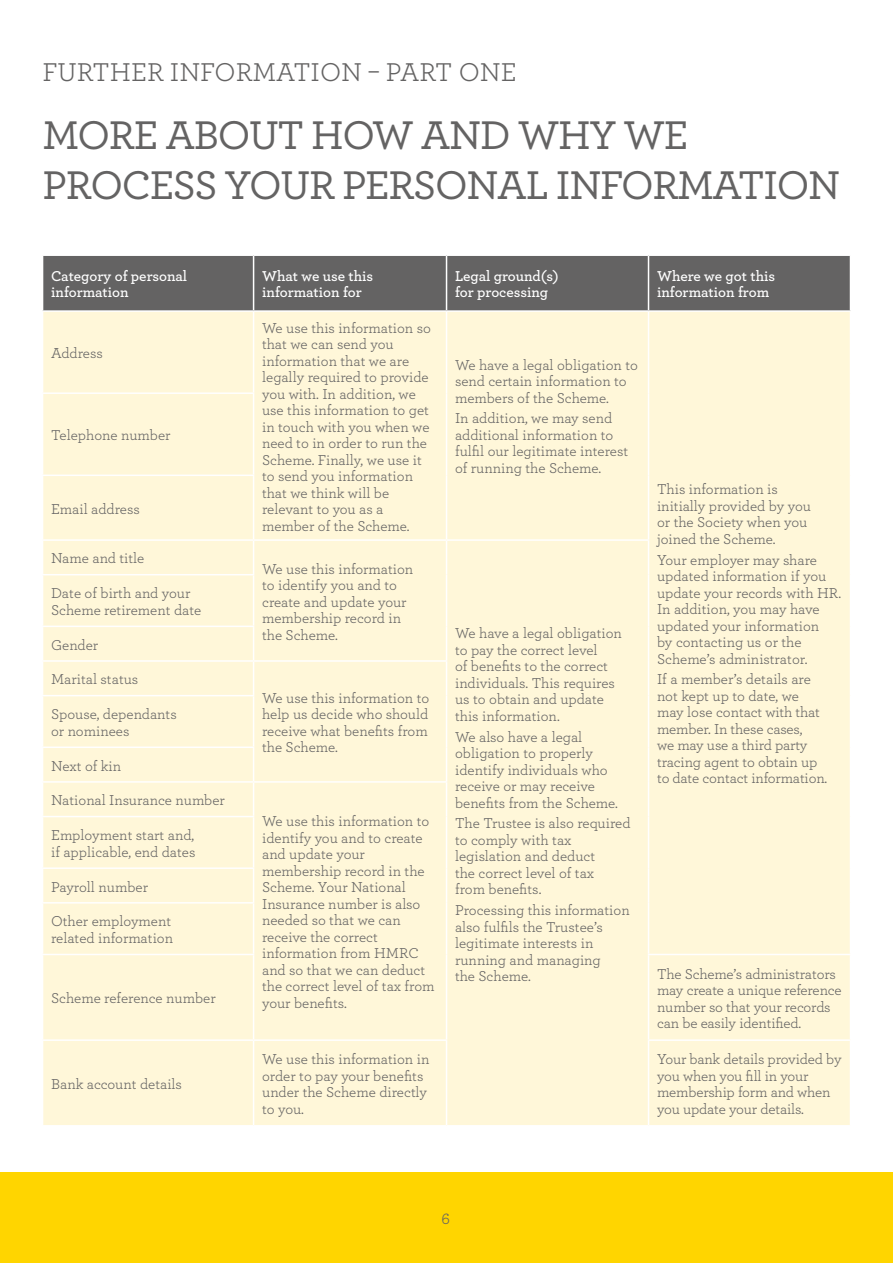
<style>
.page{position:relative;width:893px;height:1263px;background:#fff}
.page>*{position:absolute;margin:0;border:0;box-sizing:border-box;transform-origin:0 0}
.t1{font:500 42px/50.4px "Archer";letter-spacing:-.03em;color:#646363}
.t2{font:27px "Archer";color:#646363}
.t3{font:16.5px "Archer";color:#646363}
.t4{font:15px/16.5px "Archer";color:#646363}
.t5{font:600 15px/16.5px "Archer";color:#fff}
</style>
<div class="page">
<div style="left:0;top:1173px;width:893px;height:90px;background:#ffd500"></div>
<div style="left:43px;top:256px;width:807px;height:54px;background:#646363"></div>
<div style="left:43px;top:312px;width:807px;height:813px;background:#fff7d9"></div>
<hr style="left:253px;top:256px;width:1px;height:54px;background:#fff">
<hr style="left:446px;top:256px;width:1px;height:54px;background:#fff">
<hr style="left:648px;top:256px;width:1px;height:54px;background:#fff">
<hr style="left:253px;top:312px;width:1px;height:80px;background:#fff">
<hr style="left:446px;top:312px;width:1px;height:81px;background:#fff">
<hr style="left:648px;top:312px;width:1px;height:81px;background:#fff">
<hr style="left:42px;top:392px;width:212px;height:2px;background:#fff">
<hr style="left:253px;top:394px;width:1px;height:81px;background:#fff">
<hr style="left:446px;top:393px;width:1px;height:82px;background:#fff">
<hr style="left:648px;top:393px;width:1px;height:82px;background:#fff">
<hr style="left:42px;top:475px;width:212px;height:1px;background:#fff">
<hr style="left:253px;top:476px;width:1px;height:63px;background:#fff">
<hr style="left:446px;top:475px;width:1px;height:64px;background:#fff">
<hr style="left:648px;top:475px;width:1px;height:64px;background:#fff">
<hr style="left:42px;top:539px;width:212px;height:2px;background:#fff">
<hr style="left:254px;top:539px;width:192px;height:2px;background:#fff">
<hr style="left:253px;top:541px;width:1px;height:33px;background:#fff">
<hr style="left:446px;top:539px;width:203px;height:2px;background:#fff">
<hr style="left:446px;top:541px;width:1px;height:34px;background:#fff">
<hr style="left:648px;top:541px;width:1px;height:34px;background:#fff">
<hr style="left:42px;top:574px;width:212px;height:1px;background:#fff">
<hr style="left:253px;top:575px;width:1px;height:51px;background:#fff">
<hr style="left:446px;top:575px;width:1px;height:51px;background:#fff">
<hr style="left:648px;top:575px;width:1px;height:51px;background:#fff">
<hr style="left:42px;top:626px;width:212px;height:1px;background:#fff">
<hr style="left:253px;top:627px;width:1px;height:33px;background:#fff">
<hr style="left:446px;top:626px;width:1px;height:34px;background:#fff">
<hr style="left:648px;top:626px;width:1px;height:35px;background:#fff">
<hr style="left:42px;top:660px;width:212px;height:2px;background:#fff">
<hr style="left:254px;top:660px;width:193px;height:2px;background:#fff">
<hr style="left:253px;top:662px;width:1px;height:33px;background:#fff">
<hr style="left:446px;top:662px;width:1px;height:34px;background:#fff">
<hr style="left:648px;top:661px;width:1px;height:35px;background:#fff">
<hr style="left:42px;top:695px;width:212px;height:1px;background:#fff">
<hr style="left:253px;top:696px;width:1px;height:50px;background:#fff">
<hr style="left:446px;top:696px;width:1px;height:51px;background:#fff">
<hr style="left:648px;top:696px;width:1px;height:51px;background:#fff">
<hr style="left:42px;top:746px;width:212px;height:2px;background:#fff">
<hr style="left:253px;top:748px;width:1px;height:33px;background:#fff">
<hr style="left:446px;top:747px;width:1px;height:34px;background:#fff">
<hr style="left:648px;top:747px;width:1px;height:35px;background:#fff">
<hr style="left:42px;top:781px;width:212px;height:2px;background:#fff">
<hr style="left:254px;top:781px;width:193px;height:2px;background:#fff">
<hr style="left:253px;top:783px;width:1px;height:33px;background:#fff">
<hr style="left:446px;top:783px;width:1px;height:33px;background:#fff">
<hr style="left:648px;top:782px;width:1px;height:34px;background:#fff">
<hr style="left:42px;top:816px;width:212px;height:1px;background:#fff">
<hr style="left:253px;top:817px;width:1px;height:50px;background:#fff">
<hr style="left:446px;top:816px;width:1px;height:52px;background:#fff">
<hr style="left:648px;top:816px;width:1px;height:52px;background:#fff">
<hr style="left:42px;top:867px;width:212px;height:2px;background:#fff">
<hr style="left:253px;top:869px;width:1px;height:33px;background:#fff">
<hr style="left:446px;top:868px;width:1px;height:35px;background:#fff">
<hr style="left:648px;top:868px;width:1px;height:35px;background:#fff">
<hr style="left:42px;top:902px;width:212px;height:1px;background:#fff">
<hr style="left:253px;top:903px;width:1px;height:51px;background:#fff">
<hr style="left:446px;top:903px;width:1px;height:51px;background:#fff">
<hr style="left:648px;top:903px;width:1px;height:51px;background:#fff">
<hr style="left:42px;top:954px;width:212px;height:1px;background:#fff">
<hr style="left:253px;top:955px;width:1px;height:84px;background:#fff">
<hr style="left:446px;top:954px;width:1px;height:85px;background:#fff">
<hr style="left:648px;top:954px;width:203px;height:1px;background:#fff">
<hr style="left:648px;top:955px;width:1px;height:84px;background:#fff">
<hr style="left:42px;top:1039px;width:212px;height:2px;background:#fff">
<hr style="left:254px;top:1039px;width:193px;height:2px;background:#fff">
<hr style="left:253px;top:1041px;width:1px;height:84px;background:#fff">
<hr style="left:446px;top:1041px;width:1px;height:84px;background:#fff">
<hr style="left:648px;top:1039px;width:203px;height:2px;background:#fff">
<hr style="left:648px;top:1041px;width:1px;height:84px;background:#fff">
<h2 class="t2" style="left:43px;top:54px;width:476px">FURTHER INFORMATION – PART ONE</h2>
<h1 class="t1" style="left:43px;top:107px;width:799px">MORE ABOUT HOW AND WHY WE<br>PROCESS YOUR PERSONAL INFORMATION</h1>
<p class="t5" style="left:51px;top:267px;width:138px">Category of personal information</p>
<p class="t5" style="left:262px;top:267px;width:113px">What we use this information for</p>
<p class="t5" style="left:455px;top:267px;width:105px">Legal ground(s) for processing</p>
<p class="t5" style="left:657px;top:267px;width:120px">Where we got this information from</p>
<p class="t4" style="left:51px;top:344px;width:53px">Address</p>
<p class="t4" style="left:51px;top:426px;width:121px">Telephone number</p>
<p class="t4" style="left:51px;top:500px;width:90px">Email address</p>
<p class="t4" style="left:51px;top:549px;width:95px">Name and title</p>
<p class="t4" style="left:51px;top:584px;width:152px">Date of birth and your<br>Scheme retirement date</p>
<p class="t4" style="left:51px;top:636px;width:49px">Gender</p>
<p class="t4" style="left:51px;top:670px;width:89px">Marital status</p>
<p class="t4" style="left:51px;top:705px;width:127px">Spouse, dependants or nominees</p>
<p class="t4" style="left:51px;top:757px;width:72px">Next of kin</p>
<p class="t4" style="left:51px;top:791px;width:175px">National Insurance number</p>
<p class="t4" style="left:51px;top:826px;width:146px">Employment start and, if applicable, end dates</p>
<p class="t4" style="left:51px;top:877px;width:98px">Payroll number</p>
<p class="t4" style="left:51px;top:912px;width:124px">Other employment related information</p>
<p class="t4" style="left:51px;top:989px;width:166px">Scheme reference number</p>
<p class="t4" style="left:51px;top:1075px;width:132px">Bank account details</p>
<p class="t4" style="left:262px;top:319px;width:170px">We use this information so that we can send you information that we are legally required to provide you with. In addition, we use this information to get in touch with you when we need to in order to run the<br>Scheme. Finally, we use it to send you information that we think will be relevant to you as a member of the Scheme.</p>
<p class="t4" style="left:262px;top:560px;width:153px">We use this information to identify you and to create and update your membership record in the Scheme.</p>
<p class="t4" style="left:262px;top:689px;width:169px;text-align:justify">We use this information to help us decide who should receive what benefits from the Scheme.</p>
<p class="t4" style="left:262px;top:812px;width:174px">We use this information to identify you and to create and update your membership record in the<br>Scheme. Your National<br>Insurance number is also needed so that we can receive the correct information from HMRC and so that we can deduct the correct level of tax from your benefits.</p>
<p class="t4" style="left:455px;top:356px;width:184px">We have a legal obligation to send certain information to members of the Scheme.</p>
<p class="t4" style="left:455px;top:409px;width:175px">In addition, we may send additional information to fulfil our legitimate interest of running the Scheme.</p>
<p class="t4" style="left:455px;top:624px;width:168px">We have a legal obligation to pay the correct level<br>of benefits to the correct individuals. This requires us to obtain and update this information.</p>
<p class="t4" style="left:455px;top:728px;width:164px">We also have a legal obligation to properly identify individuals who receive or may receive benefits from the Scheme.</p>
<p class="t4" style="left:455px;top:814px;width:177px">The Trustee is also required to comply with tax legislation and deduct<br>the correct level of tax<br>from benefits.</p>
<p class="t4" style="left:455px;top:901px;width:176px">Processing this information also fulfils the Trustee’s legitimate interests in running and managing<br>the Scheme.</p>
<p class="t4" style="left:657px;top:480px;width:155px">This information is initially provided by you or the Society when you joined the Scheme.</p>
<p class="t4" style="left:657px;top:551px;width:186px">Your employer may share updated information if you update your records with HR.<br>In addition, you may have updated your information<br>by contacting us or the<br>Scheme’s administrator.</p>
<p class="t4" style="left:657px;top:670px;width:172px">If a member’s details are not kept up to date, we may lose contact with that member. In these cases,<br>we may use a third party tracing agent to obtain up to date contact information.</p>
<p class="t4" style="left:657px;top:964px;width:186px">The Scheme’s administrators may create a unique reference number so that your records can be easily identified.</p>
<p class="t4" style="left:262px;top:1050px;width:169px">We use this information in order to pay your benefits under the Scheme directly to you.</p>
<p class="t4" style="left:657px;top:1050px;width:186px">Your bank details provided by you when you fill in your membership form and when you update your details.</p>
<p class="t3" style="left:441px;top:1207px;width:10px">6</p>
</div>
